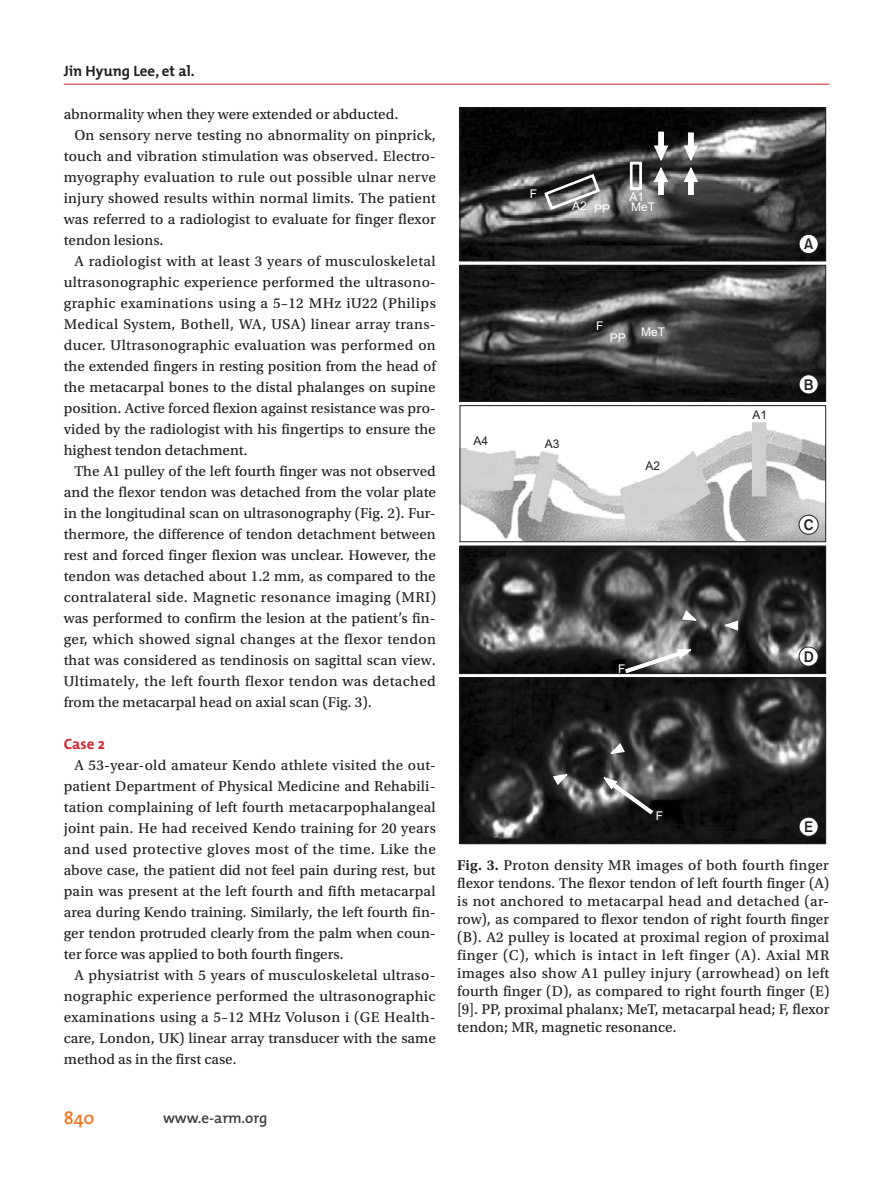
<style>
.page{position:relative;width:893px;height:1191px;background:#fff}
.page>*{position:absolute;margin:0;border:0;box-sizing:border-box;transform-origin:0 0}
.t1{font:600 18px "The Mix";color:#f47321}
.바탕글{font:15px/21px "Utopia Std Capt";color:#231f20;text-align:justify}
.그림{font:15px/18px "Utopia Std Capt";color:#231f20;text-align:justify}
.쪽제목_짝{font:700 15px "The Mix";color:#231f20}
.t2{font:600 15px "The Mix";color:#3e3e3f}
._1{font:700 15px "The Mix";color:#d1232a}
.t3{font:15px "Gothic 725 BT Bold A";color:#231f20}
.t4{font:12px/10.5px "Arial";color:#fff}
.t5{font:12px "Arial";color:#231f20}
.s1{font-family:"Utopia Std";font-weight:600}
</style>
<div class="page">
<hr style="left:64px;top:84px;width:765px;height:1px;background:#d1232a">
<svg style="left:459px;top:107px;width:367px;height:737px;background:#555"></svg>
<div style="left:799px;top:234px;width:19px;height:19px;background:#fff;border-radius:50%"></div>
<div style="left:799px;top:234px;width:19px;height:20px;border:1px solid #231f20;border-radius:50%"></div>
<div style="left:799px;top:375px;width:19px;height:19px;background:#fff;border-radius:50%"></div>
<div style="left:799px;top:374px;width:19px;height:20px;border:1px solid #231f20;border-radius:50%"></div>
<div style="left:799px;top:515px;width:19px;height:19px;background:#fff;border-radius:50%"></div>
<div style="left:799px;top:515px;width:19px;height:19px;border:1px solid #231f20;border-radius:50%"></div>
<div style="left:799px;top:647px;width:19px;height:19px;background:#fff;border-radius:50%"></div>
<div style="left:799px;top:647px;width:19px;height:19px;border:1px solid #231f20;border-radius:50%"></div>
<div style="left:799px;top:817px;width:19px;height:19px;background:#fff;border-radius:50%"></div>
<div style="left:799px;top:817px;width:19px;height:19px;border:1px solid #231f20;border-radius:50%"></div>
<svg style="left:543px;top:161px;width:100px;height:50px;background:#6e6e6e"></svg>
<svg style="left:654px;top:167px;width:14px;height:28px"></svg>
<svg style="left:684px;top:167px;width:14px;height:28px"></svg>
<svg style="left:684px;top:133px;width:14px;height:28px"></svg>
<svg style="left:654px;top:132px;width:14px;height:29px"></svg>
<svg style="left:553px;top:774px;width:14px;height:11px"></svg>
<svg style="left:610px;top:743px;width:15px;height:11px"></svg>
<svg style="left:604px;top:777px;width:49px;height:37px;background:#717171"></svg>
<svg style="left:682px;top:610px;width:14px;height:10px"></svg>
<svg style="left:724px;top:621px;width:14px;height:9px"></svg>
<svg style="left:625px;top:649px;width:66px;height:23px"></svg>
<div style="left:460px;top:546px;width:366px;height:128px;border:1px solid #231f20"></div>
<p class="쪽제목_짝" style="left:64px;top:59px;width:132px">Jin Hyung Lee, et al.</p>
<p class="바탕글" style="left:64px;top:104px;width:336px">abnormality when they were extended or abducted.</p>
<p class="바탕글" style="left:64px;top:125px;width:374px;text-indent:11px">On sensory nerve testing no abnormality on pinprick, touch and vibration stimulation was observed. Electro&shy;myography evaluation to rule out possible ulnar nerve injury showed results within normal limits. The patient was referred to a radiologist to evaluate for finger flexor tendon lesions.</p>
<p class="바탕글" style="left:64px;top:251px;width:374px;text-indent:11px">A radiologist with at least 3 years of musculoskeletal ultrasonographic experience performed the ultrasono&shy;graphic examinations using a 5–12 MHz iU22 (Philips Medical System, Bothell, WA, USA) linear array trans&shy;ducer. Ultrasonographic evaluation was performed on the extended fingers in resting position from the head of the metacarpal bones to the distal phalanges on supine position. Active forced flexion against resistance was pro&shy;vided by the radiologist with his fingertips to ensure the highest tendon detachment.</p>
<p class="바탕글" style="left:64px;top:461px;width:374px;text-indent:11px">The A1 pulley of the left fourth finger was not observed and the flexor tendon was detached from the volar plate in the longitudinal scan on ultrasonography (Fig. 2). Fur&shy;thermore, the difference of tendon detachment between rest and forced finger flexion was unclear. However, the tendon was detached about 1.2 mm, as compared to the contralateral side. Magnetic resonance imaging (MRI) was performed to confirm the lesion at the patient’s fin&shy;ger, which showed signal changes at the flexor tendon that was considered as tendinosis on sagittal scan view.<br>Ultimately, the left fourth flexor tendon was detached from the metacarpal head on axial scan (Fig. 3).</p>
<p class="_1" style="left:64px;top:731px;width:43px">Case 2</p>
<p class="바탕글" style="left:64px;top:755px;width:374px;text-indent:11px">A 53-year-old amateur Kendo athlete visited the out&shy;patient Department of Physical Medicine and Rehabili&shy;tation complaining of left fourth metacarpophalangeal joint pain. He had received Kendo training for 20 years and used protective gloves most of the time. Like the above case, the patient did not feel pain during rest, but pain was present at the left fourth and fifth metacarpal area during Kendo training. Similarly, the left fourth fin&shy;ger tendon protruded clearly from the palm when coun&shy;ter force was applied to both fourth fingers.</p>
<p class="바탕글" style="left:64px;top:965px;width:374px;text-indent:11px">A physiatrist with 5 years of musculoskeletal ultraso&shy;nographic experience performed the ultrasonographic examinations using a 5–12 MHz Voluson i (GE Health&shy;care, London, UK) linear array transducer with the same method as in the first case.</p>
<p class="t1" style="left:64px;top:1102px;width:32px">840</p>
<p class="t2" style="left:163px;top:1105px;width:106px">www.e-arm.org</p>
<p class="t5" style="left:473px;top:434px;width:16px">A4</p>
<p class="t4" style="left:530px;top:189px;width:9px">F</p>
<p class="t4" style="left:572px;top:202px;width:39px">A2 PP</p>
<p class="t4" style="left:629px;top:191px;width:27px">A1<br>MeT</p>
<p class="t4" style="left:596px;top:320px;width:9px">F</p>
<p class="t4" style="left:610px;top:333px;width:18px">PP</p>
<p class="t4" style="left:641px;top:327px;width:25px">MeT</p>
<p class="t5" style="left:545px;top:437px;width:16px">A3</p>
<p class="t5" style="left:645px;top:459px;width:16px">A2</p>
<p class="t4" style="left:618px;top:663px;width:9px">F</p>
<p class="t4" style="left:656px;top:810px;width:9px">F</p>
<p class="t3" style="left:804px;top:235px;width:11px">A</p>
<p class="t5" style="left:753px;top:407px;width:16px">A1</p>
<p class="t3" style="left:804px;top:376px;width:11px">B</p>
<p class="t3" style="left:804px;top:516px;width:11px">C</p>
<p class="t3" style="left:804px;top:648px;width:12px">D</p>
<p class="t3" style="left:804px;top:818px;width:11px">E</p>
<p class="그림" style="left:457px;top:856px;width:374px"><span class="s1">Fig. 3.</span> Proton density MR images of both fourth finger flexor tendons. The flexor tendon of left fourth finger (A) is not anchored to metacarpal head and detached (ar&shy;row), as compared to flexor tendon of right fourth finger (B). A2 pulley is located at proximal region of proximal finger (C), which is intact in left finger (A). Axial MR images also show A1 pulley injury (arrowhead) on left fourth finger (D), as compared to right fourth finger (E) [9]. PP, proximal phalanx; MeT, metacarpal head; F, flexor tendon; MR, magnetic resonance.</p>
</div>
